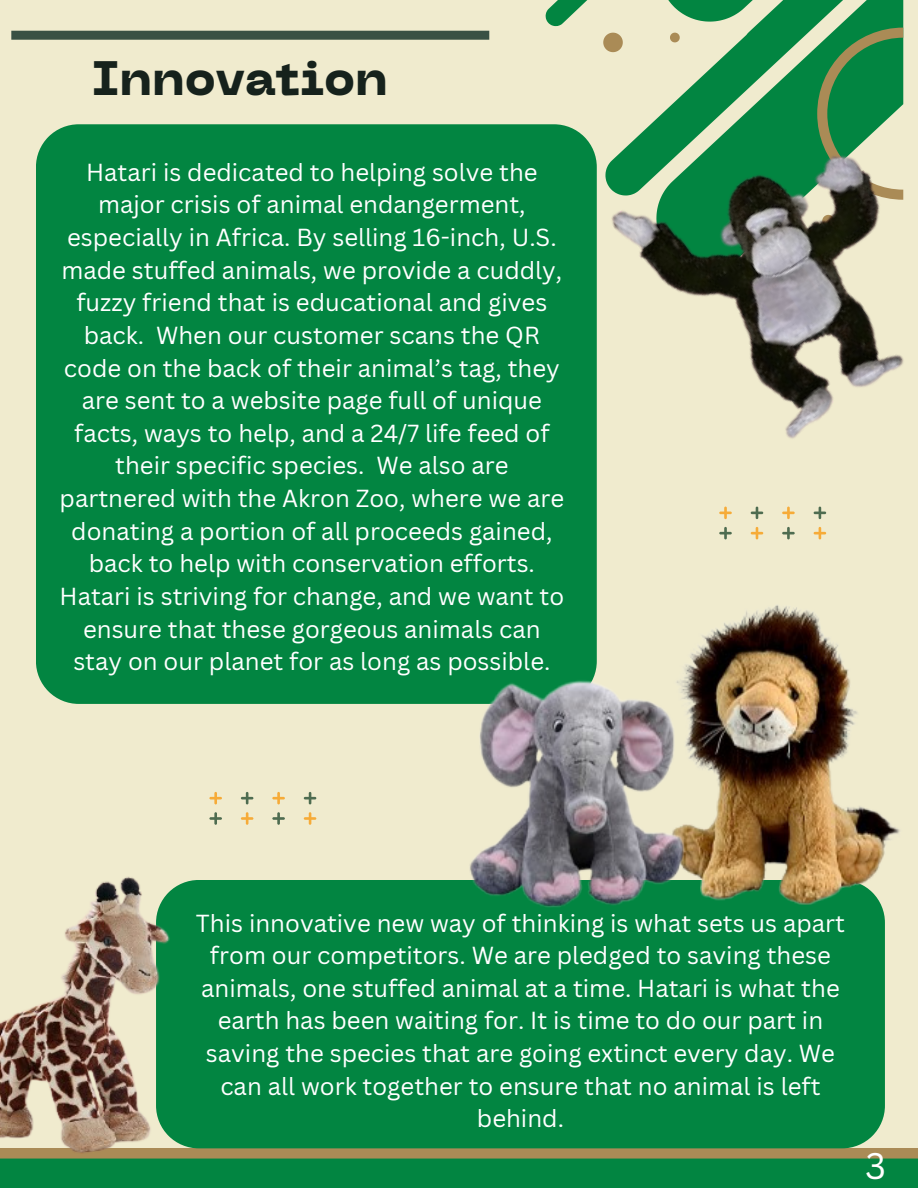
<style>
.page{position:relative;width:918px;height:1188px;background:#f0ebce}
.page>*{position:absolute;margin:0;border:0;box-sizing:border-box;transform-origin:0 0}
.t1{font:800 48px "PP Neue Machina";color:#16221c}
.t2{font:36px "Canva Sans";color:#fff}
.t3{font:24px/32.7px "Canva Sans";color:#fff;text-align:center}
</style>
<div class="page">
<svg style="left:469px;top:0;width:146px;height:40px"></svg>
<svg style="left:668px;top:0;width:235px;height:35px;fill:#028541"></svg>
<svg style="left:817px;top:28px;width:86px;height:7px"></svg>
<svg style="left:603px;top:33px;width:16px;height:2px"></svg>
<svg style="left:670px;top:33px;width:10px;height:2px"></svg>
<div style="left:11px;top:31px;width:478px;height:9px;background:#395144"></div>
<svg style="left:0;top:1148px;width:918px;height:40px"></svg>
<svg style="left:304px;top:792px;width:12px;height:12px"></svg>
<svg style="left:272px;top:792px;width:13px;height:12px"></svg>
<svg style="left:241px;top:792px;width:12px;height:12px"></svg>
<svg style="left:209px;top:792px;width:13px;height:12px"></svg>
<svg style="left:304px;top:812px;width:12px;height:13px"></svg>
<svg style="left:272px;top:812px;width:13px;height:13px"></svg>
<svg style="left:241px;top:812px;width:12px;height:13px"></svg>
<svg style="left:209px;top:812px;width:13px;height:13px"></svg>
<div style="left:189px;top:880px;width:696px;height:268px;background:#028541"></div>
<div style="left:36px;top:124px;width:561px;height:580px;background:#028541"></div>
<img style="left:0;top:877px;width:189px;height:285px">
<img style="left:702px;top:605px;width:198px;height:310px">
<img style="left:520px;top:35px;width:384px;height:504px">
<img style="left:407px;top:639px;width:326px;height:276px">
<svg style="left:814px;top:507px;width:12px;height:12px"></svg>
<svg style="left:782px;top:507px;width:13px;height:12px"></svg>
<svg style="left:751px;top:507px;width:12px;height:12px"></svg>
<svg style="left:719px;top:507px;width:13px;height:12px"></svg>
<svg style="left:814px;top:527px;width:12px;height:12px"></svg>
<svg style="left:782px;top:527px;width:13px;height:12px"></svg>
<svg style="left:751px;top:527px;width:12px;height:12px"></svg>
<svg style="left:719px;top:527px;width:13px;height:12px"></svg>
<p class="t1" style="left:92px;top:59px;width:298px">Innovation</p>
<p class="t3" style="left:60px;top:155px;width:506px">Hatari is dedicated to helping solve the major crisis of animal endangerment, especially in Africa. By selling 16-inch, U.S. made stuffed animals, we provide a cuddly, fuzzy friend that is educational and gives back. When our customer scans the QR code on the back of their animal’s tag, they are sent to a website page full of unique facts, ways to help, and a 24/7 life feed of their specific species. We also are partnered with the Akron Zoo, where we are donating a portion of all proceeds gained, back to help with conservation efforts.<br>Hatari is striving for change, and we want to ensure that these gorgeous animals can stay on our planet for as long as possible.</p>
<p class="t3" style="left:196px;top:906px;width:651px">This innovative new way of thinking is what sets us apart from our competitors. We are pledged to saving these animals, one stuffed animal at a time. Hatari is what the earth has been waiting for. It is time to do our part in saving the species that are going extinct every day. We can all work together to ensure that no animal is left behind.</p>
<p class="t2" style="left:865px;top:1141px;width:22px">3</p>
</div>
